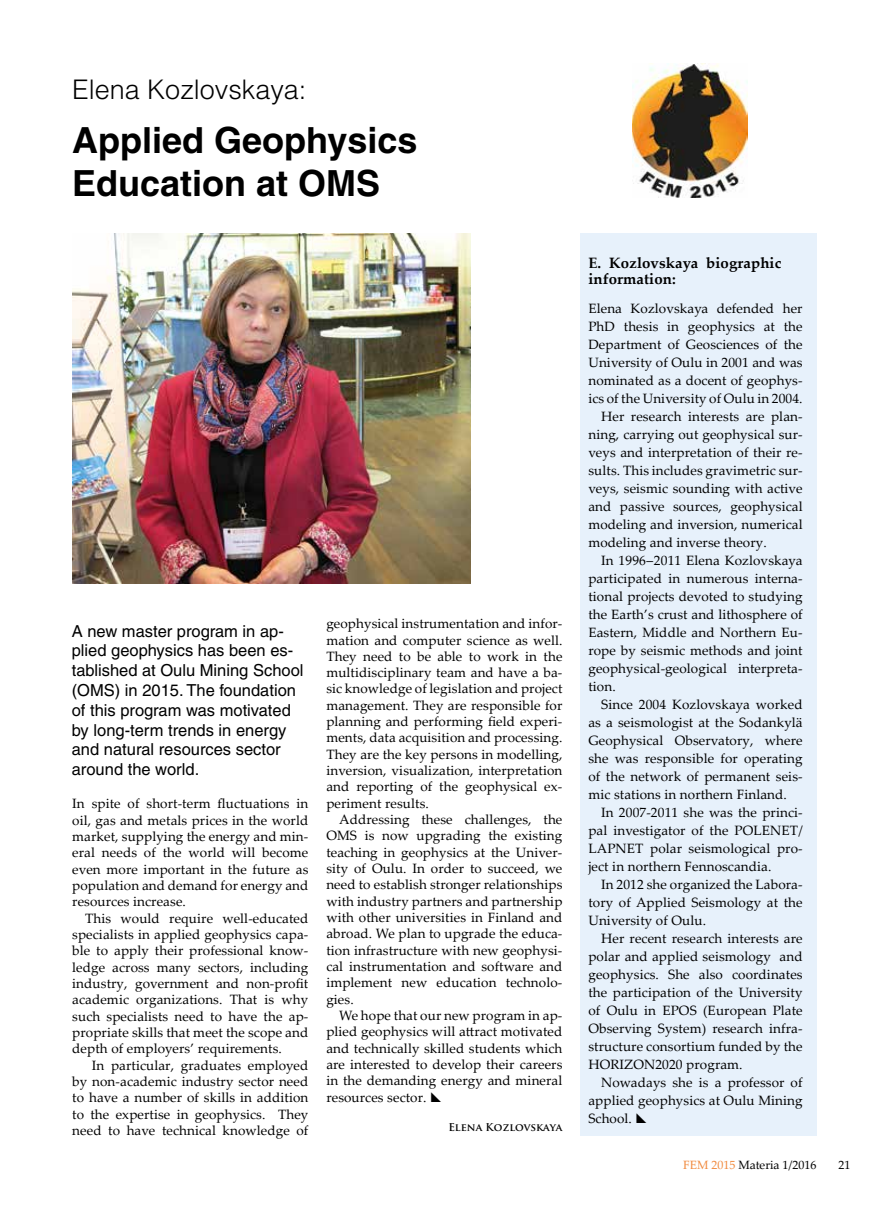
<style>
.page{position:relative;width:893px;height:1221px;background:#fff}
.page>*{position:absolute;margin:0;border:0;box-sizing:border-box;transform-origin:0 0}
.t1{font:700 36px/43.2px "Helvetica";color:#000}
.t2{font:300 27px "Helvetica";color:#000}
.t3{font:16.5px/19.8px "Helvetica";color:#000}
.t4{font:700 15px/16.4px "Palatino Linotype";letter-spacing:.01em;color:#000}
.t5{font:13.5px/16.4px "Palatino Linotype";letter-spacing:.01em;color:#000;text-align:justify}
.t6{font:12px "Palatino Linotype";color:#000}
.t7{font:700 10.5px "Trajan Pro";letter-spacing:.005em;color:#000}
.s1{color:#f18a3e}
</style>
<div class="page">
<div style="left:580px;top:234px;width:236px;height:901px;background:#e7f1fb"></div>
<img style="left:72px;top:234px;width:398px;height:349px">
<img style="left:632px;top:64px;width:116px;height:134px">
<h2 class="t2" style="left:72px;top:73px;width:236px">Elena Kozlovskaya:</h2>
<h1 class="t1" style="left:72px;top:118px;width:347px">Applied Geophysics<br>Education at OMS</h1>
<p class="t3" style="left:72px;top:620px;width:233px">A new master program in ap&shy;plied geophysics has been es&shy;tablished at Oulu Mining School (OMS) in 2015. The foundation of this program was motivated by long-term trends in energy and natural resources sector around the world.</p>
<p class="t5" style="left:72px;top:795px;width:238px">In spite of short-term fluctuations in oil, gas and metals prices in the world market, supplying the energy and min&shy;eral needs of the world will become even more important in the future as population and demand for energy and resources increase.</p>
<p class="t5" style="left:72px;top:909px;width:238px;text-indent:13px">This would require well-educated specialists in applied geophysics capa&shy;ble to apply their professional know&shy;ledge across many sectors, including industry, government and non-profit academic organizations. That is why such specialists need to have the ap&shy;propriate skills that meet the scope and depth of employers’ requirements.</p>
<p class="t5" style="left:72px;top:1056px;width:238px;text-indent:19px">In particular, graduates employed by non-academic industry sector need to have a number of skills in addition to the expertise in geophysics. They need to have technical knowledge of</p>
<p class="t5" style="left:326px;top:615px;width:238px">geophysical instrumentation and infor&shy;mation and computer science as well.<br>They need to be able to work in the multidisciplinary team and have a ba&shy;sic knowledge of legislation and project management. They are responsible for planning and performing field experi&shy;ments, data acquisition and processing.<br>They are the key persons in modelling, inversion, visualization, interpretation and reporting of the geophysical ex&shy;periment results.</p>
<p class="t5" style="left:326px;top:810px;width:238px;text-indent:13px">Addressing these challenges, the OMS is now upgrading the existing teaching in geophysics at the Univer&shy;sity of Oulu. In order to succeed, we need to establish stronger relationships with industry partners and partnership with other universities in Finland and abroad. We plan to upgrade the educa&shy;tion infrastructure with new geophysi&shy;cal instrumentation and software and implement new education technolo&shy;gies.</p>
<p class="t5" style="left:326px;top:1006px;width:238px;text-indent:13px">We hope that our new program in ap&shy;plied geophysics will attract motivated and technically skilled students which are interested to develop their careers in the demanding energy and mineral resources sector.</p>
<p class="t7" style="left:448px;top:1120px;width:115px">Elena Kozlovskaya</p>
<p class="t4" style="left:588px;top:254px;width:195px">E. Kozlovskaya biographic information:</p>
<p class="t5" style="left:588px;top:299px;width:216px">Elena Kozlovskaya defended her</p>
<p class="t5" style="left:588px;top:317px;width:216px">PhD thesis in geophysics at the</p>
<p class="t5" style="left:588px;top:335px;width:216px">Department of Geosciences of the</p>
<p class="t5" style="left:588px;top:353px;width:216px">University of Oulu in 2001 and was</p>
<p class="t5" style="left:588px;top:371px;width:216px">nominated as a docent of geophys-</p>
<p class="t5" style="left:588px;top:389px;width:216px">ics of the University of Oulu in 2004.</p>
<p class="t5" style="left:601px;top:407px;width:203px">Her research interests are plan-</p>
<p class="t5" style="left:588px;top:425px;width:216px">ning, carrying out geophysical sur-</p>
<p class="t5" style="left:588px;top:443px;width:216px">veys and interpretation of their re-</p>
<p class="t5" style="left:588px;top:461px;width:216px">sults. This includes gravimetric sur-</p>
<p class="t5" style="left:588px;top:479px;width:216px">veys, seismic sounding with active</p>
<p class="t5" style="left:588px;top:497px;width:216px">and passive sources, geophysical</p>
<p class="t5" style="left:588px;top:515px;width:216px">modeling and inversion, numerical</p>
<p class="t5" style="left:588px;top:533px;width:180px">modeling and inverse theory.</p>
<p class="t5" style="left:601px;top:551px;width:203px">In 1996‒2011 Elena Kozlovskaya</p>
<p class="t5" style="left:588px;top:569px;width:216px">participated in numerous interna-</p>
<p class="t5" style="left:588px;top:587px;width:216px">tional projects devoted to studying</p>
<p class="t5" style="left:588px;top:605px;width:216px">the Earth’s crust and lithosphere of</p>
<p class="t5" style="left:588px;top:623px;width:216px">Eastern, Middle and Northern Eu-</p>
<p class="t5" style="left:588px;top:641px;width:216px">rope by seismic methods and joint</p>
<p class="t5" style="left:588px;top:659px;width:216px">geophysical-geological interpreta-</p>
<p class="t5" style="left:588px;top:677px;width:29px">tion.</p>
<p class="t5" style="left:601px;top:695px;width:203px">Since 2004 Kozlovskaya worked</p>
<p class="t5" style="left:588px;top:713px;width:216px">as a seismologist at the Sodankylä</p>
<p class="t5" style="left:588px;top:731px;width:216px">Geophysical Observatory, where</p>
<p class="t5" style="left:588px;top:749px;width:216px">she was responsible for operating</p>
<p class="t5" style="left:588px;top:767px;width:216px">of the network of permanent seis-</p>
<p class="t5" style="left:588px;top:785px;width:200px">mic stations in northern Finland.</p>
<p class="t5" style="left:601px;top:803px;width:203px">In 2007-2011 she was the princi-</p>
<p class="t5" style="left:588px;top:821px;width:216px">pal investigator of the POLENET/</p>
<p class="t5" style="left:588px;top:839px;width:216px">LAPNET polar seismological pro-</p>
<p class="t5" style="left:588px;top:857px;width:185px">ject in northern Fennoscandia.</p>
<p class="t5" style="left:601px;top:875px;width:203px">In 2012 she organized the Labora-</p>
<p class="t5" style="left:588px;top:893px;width:216px">tory of Applied Seismology at the</p>
<p class="t5" style="left:588px;top:911px;width:119px">University of Oulu.</p>
<p class="t5" style="left:601px;top:929px;width:203px">Her recent research interests are</p>
<p class="t5" style="left:588px;top:947px;width:216px">polar and applied seismology and</p>
<p class="t5" style="left:588px;top:965px;width:216px">geophysics. She also coordinates</p>
<p class="t5" style="left:588px;top:983px;width:216px">the participation of the University</p>
<p class="t5" style="left:588px;top:1001px;width:216px">of Oulu in EPOS (European Plate</p>
<p class="t5" style="left:588px;top:1019px;width:216px">Observing System) research infra-</p>
<p class="t5" style="left:588px;top:1037px;width:216px">structure consortium funded by the</p>
<p class="t5" style="left:588px;top:1055px;width:156px">HORIZON2020 program.</p>
<p class="t5" style="left:601px;top:1073px;width:203px">Nowadays she is a professor of</p>
<p class="t5" style="left:588px;top:1091px;width:216px">applied geophysics at Oulu Mining</p>
<p class="t5" style="left:588px;top:1109px;width:45px">School.</p>
<p class="t6" style="left:683px;top:1155px;width:135px"><span class="s1">FEM 2015</span> Materia 1/2016</p>
<p class="t6" style="left:838px;top:1155px;width:13px">21</p>
</div>
